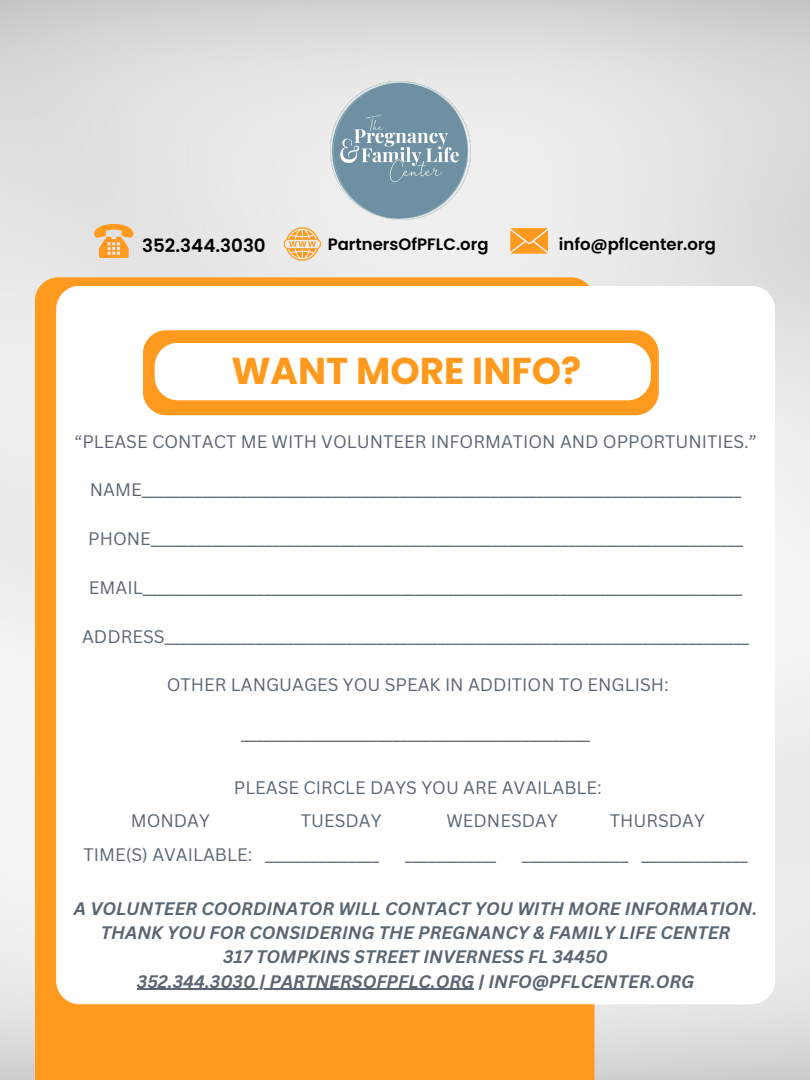
<style>
.page{position:relative;width:810px;height:1080px;background:#fff}
.page>*{position:absolute;margin:0;border:0;box-sizing:border-box;transform-origin:0 0}
.t1{font:700 37.38px "Poppins";color:#ff9a1e}
.t2{font:600 18.31px "Poppins";color:#000}
.t3{font:17.62px "Canva Sans";color:#5b6672}
.t4{font:italic 700 17.62px/24.4px "Canva Sans";color:#5b6672;text-align:center}
.t5{font:600 16.44px "Poppins";color:#000}
</style>
<div class="page">
<img style="left:0;top:0;width:810px;height:1080px">
<div style="left:35px;top:277px;width:559px;height:803px;background:#ff9a1e"></div>
<div style="left:56px;top:286px;width:719px;height:718px;background:#fff;border-radius:23px"></div>
<div style="left:143px;top:330px;width:516px;height:85px;background:#ff9a1e;border-radius:23px"></div>
<div style="left:155px;top:343px;width:496px;height:57px;background:#fff;border-radius:23px"></div>
<hr style="left:137px;top:989px;width:133px;height:1px;background:#5b6672">
<hr style="left:270px;top:989px;width:204px;height:1px;background:#5b6672">
<svg style="left:94px;top:224px;width:39px;height:34px"></svg>
<svg style="left:510px;top:228px;width:38px;height:25px"></svg>
<svg style="left:284px;top:227px;width:37px;height:34px"></svg>
<img style="left:331px;top:81px;width:140px;height:138px">
<h3 class="t2" style="left:142px;top:233px;width:125px">352.344.3030</h3>
<h3 class="t5" style="left:328px;top:232px;width:162px">PartnersOfPFLC.org</h3>
<h3 class="t5" style="left:559px;top:232px;width:158px">info@pflcenter.org</h3>
<h3 class="t1" style="left:231px;top:345px;width:351px">WANT MORE INFO?</h3>
<p class="t3" style="left:74px;top:429px;width:684px">“PLEASE CONTACT ME WITH VOLUNTEER INFORMATION AND OPPORTUNITIES.”</p>
<p class="t3" style="left:90px;top:478px;width:653px">NAME_______________________________________________________________________________</p>
<p class="t3" style="left:88px;top:526px;width:656px">PHONE______________________________________________________________________________</p>
<p class="t3" style="left:89px;top:575px;width:655px">EMAIL_______________________________________________________________________________</p>
<p class="t3" style="left:82px;top:624px;width:668px">ADDRESS_____________________________________________________________________________</p>
<p class="t3" style="left:167px;top:673px;width:503px">OTHER LANGUAGES YOU SPEAK IN ADDITION TO ENGLISH:</p>
<p class="t3" style="left:241px;top:721px;width:351px">______________________________________________</p>
<h1 class="t3" style="left:234px;top:775px;width:369px">PLEASE CIRCLE DAYS YOU ARE AVAILABLE:</h1>
<h1 class="t3" style="left:131px;top:809px;width:81px">MONDAY</h1>
<h1 class="t3" style="left:301px;top:809px;width:82px">TUESDAY</h1>
<h1 class="t3" style="left:446px;top:809px;width:113px">WEDNESDAY</h1>
<h1 class="t3" style="left:610px;top:809px;width:97px">THURSDAY</h1>
<h1 class="t3" style="left:84px;top:842px;width:297px">TIME(S) AVAILABLE: _______________</h1>
<h1 class="t3" style="left:405px;top:842px;width:93px">____________</h1>
<h1 class="t3" style="left:522px;top:842px;width:227px">______________ ______________</h1>
<h3 class="t4" style="left:74px;top:896px;width:685px">A VOLUNTEER COORDINATOR WILL CONTACT YOU WITH MORE INFORMATION.<br>THANK YOU FOR CONSIDERING THE PREGNANCY &amp; FAMILY LIFE CENTER<br>317 TOMPKINS STREET INVERNESS FL 34450</h3>
<h3 class="t4" style="left:137px;top:969px;width:559px">352.344.3030 | PARTNERSOFPFLC.ORG | INFO@PFLCENTER.ORG</h3>
</div>
